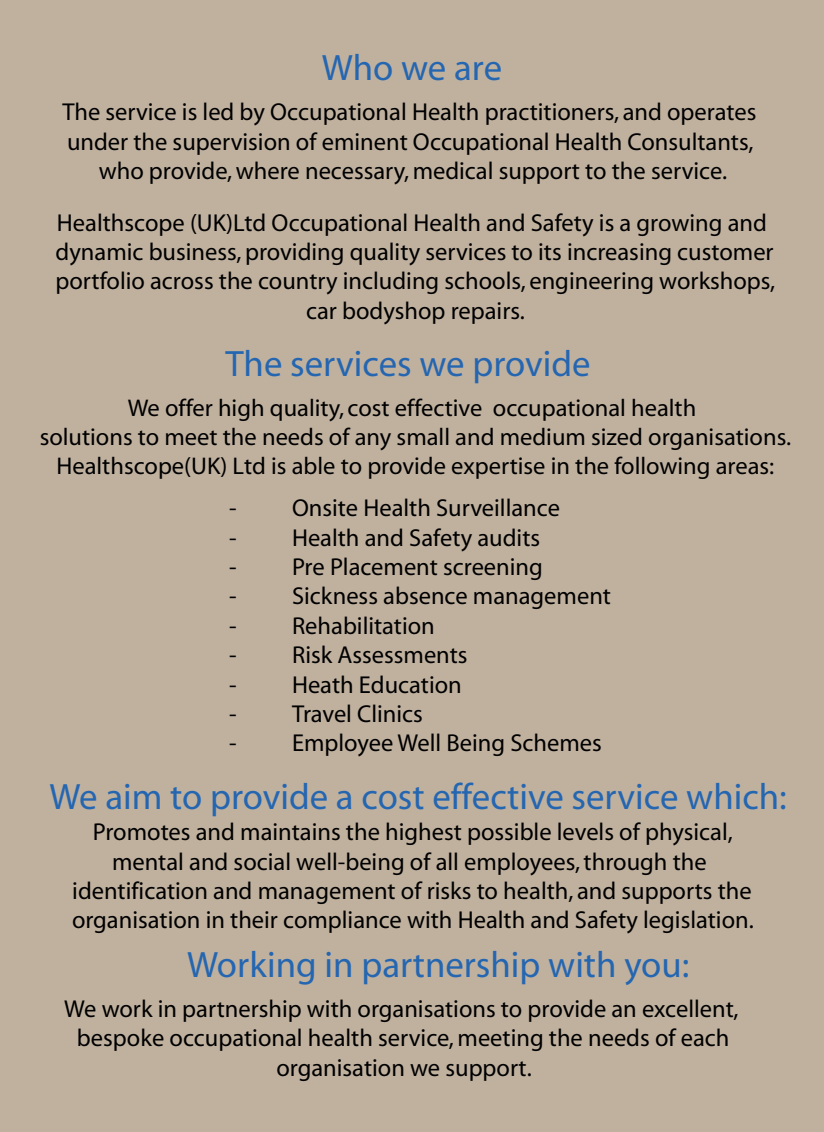
<style>
.page{position:relative;width:824px;height:1132px;background:#fff}
.page>*{position:absolute;margin:0;border:0;box-sizing:border-box;transform-origin:0 0}
.t1{font:36.75px "Myriad";color:#2566b1}
.t2{font:24.5px/29.4px "Myriad";color:#000;text-align:center}
.t3{font:24.15px/29.1px "Myriad";color:#000;text-align:center}
</style>
<div class="page">
<div style="left:0;top:0;width:823px;height:1131px;background:#c0b19f"></div>
<h1 class="t1" style="left:322px;top:49px;width:182px">Who we are</h1>
<p class="t2" style="left:62px;top:98px;width:695px">The service is led by Occupational Health practitioners, and operates under the supervision of eminent Occupational Health Consultants, who provide, where necessary, medical support to the service.</p>
<p class="t2" style="left:56px;top:209px;width:721px">Healthscope (UK)Ltd Occupational Health and Safety is a growing and dynamic business, providing quality services to its increasing customer portfolio across the country including schools, engineering workshops, car bodyshop repairs.</p>
<h1 class="t1" style="left:225px;top:345px;width:366px">The services we provide</h1>
<p class="t3" style="left:40px;top:394px;width:753px">We offer high quality, cost effective occupational health<br>solutions to meet the needs of any small and medium sized organisations.<br>Healthscope(UK) Ltd is able to provide expertise in the following areas:</p>
<p class="t2" style="left:229px;top:494px;width:332px">- Onsite Health Surveillance</p>
<p class="t2" style="left:229px;top:523px;width:313px">- Health and Safety audits</p>
<p class="t2" style="left:229px;top:553px;width:315px">- Pre Placement screening</p>
<p class="t2" style="left:229px;top:582px;width:383px">- Sickness absence management</p>
<p class="t2" style="left:229px;top:611px;width:207px">- Rehabilitation</p>
<p class="t2" style="left:229px;top:641px;width:240px">- Risk Assessments</p>
<p class="t2" style="left:229px;top:670px;width:234px">- Heath Education</p>
<p class="t2" style="left:229px;top:700px;width:195px">- Travel Clinics</p>
<p class="t2" style="left:229px;top:729px;width:374px">- Employee Well Being Schemes</p>
<h1 class="t1" style="left:49px;top:777px;width:739px">We aim to provide a cost effective service which:</h1>
<p class="t2" style="left:72px;top:818px;width:683px">Promotes and maintains the highest possible levels of physical, mental and social well-being of all employees, through the identification and management of risks to health, and supports the organisation in their compliance with Health and Safety legislation.</p>
<h1 class="t1" style="left:187px;top:945px;width:503px">Working in partnership with you:</h1>
<p class="t2" style="left:64px;top:994px;width:675px">We work in partnership with organisations to provide an excellent, bespoke occupational health service, meeting the needs of each organisation we support.</p>
</div>
